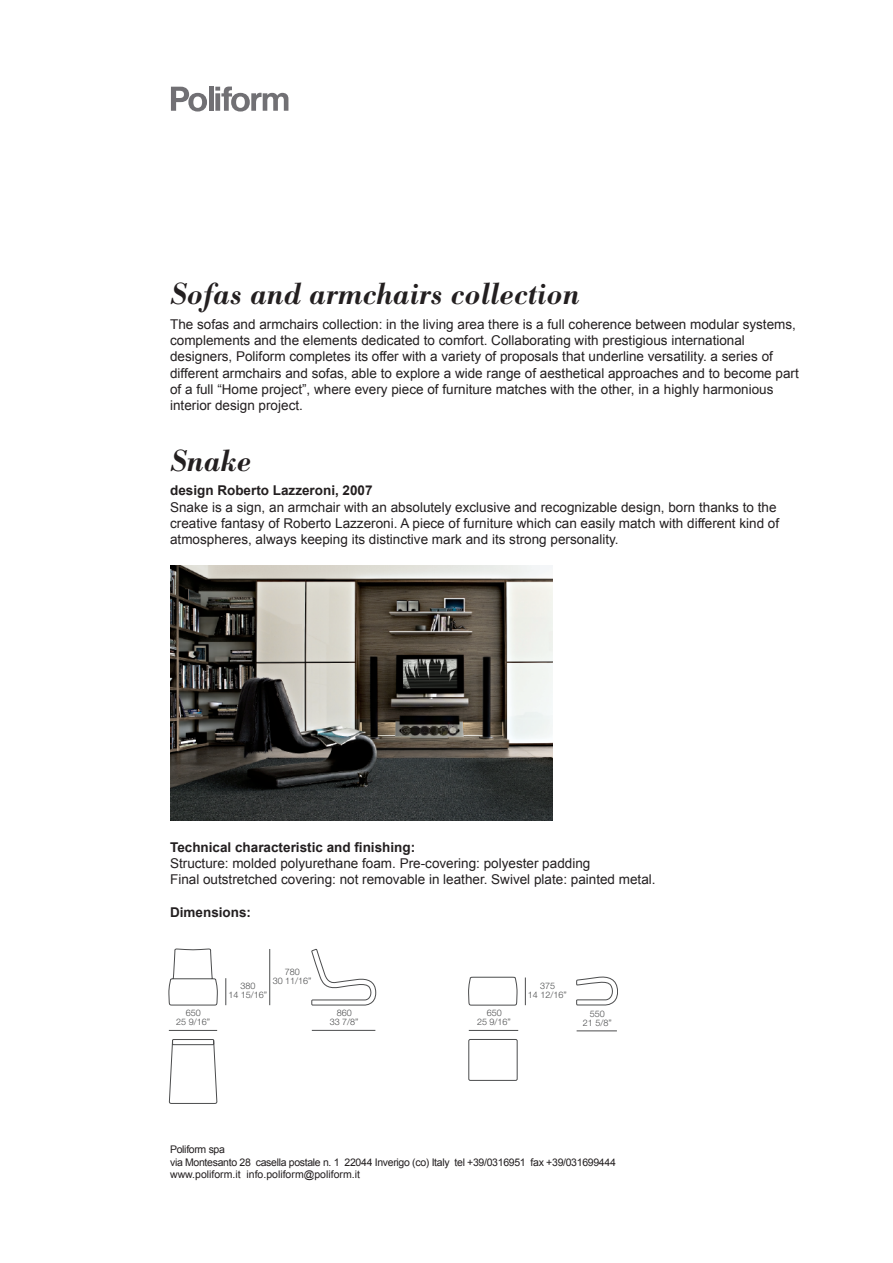
<style>
.page{position:relative;width:893px;height:1263px;background:#fff}
.page>*{position:absolute;margin:0;border:0;box-sizing:border-box;transform-origin:0 0}
.t1{font:italic 500 30px "Bodoni BE";color:#231f20}
.t2{font:13.5px/16.2px "Arial";color:#231f20}
.t3{font:700 13.5px "Arial";color:#231f20}
.t4{font:10.5px/12.6px "Arial";letter-spacing:-.03em;color:#231f20}
.t5{font:300 9px/9px "Helvetica Neue";color:#4b4c4d;text-align:center}
</style>
<div class="page">
<svg style="left:171px;top:87px;width:36px;height:25px"></svg>
<div style="left:209px;top:87px;width:5px;height:24px;background:#717074"></div>
<svg style="left:215px;top:87px;width:73px;height:25px"></svg>
<img style="left:170px;top:565px;width:383px;height:256px">
<svg style="left:169px;top:949px;width:449px;height:154px"></svg>
<h1 class="t1" style="left:170px;top:283px;width:411px">Sofas and armchairs collection</h1>
<p class="t2" style="left:170px;top:316px;width:630px">The sofas and armchairs collection: in the living area there is a full coherence between modular systems, complements and the elements dedicated to comfort. Collaborating with prestigious international designers, Poliform completes its offer with a variety of proposals that underline versatility. a series of different armchairs and sofas, able to explore a wide range of aesthetical approaches and to become part of a full “Home project”, where every piece of furniture matches with the other, in a highly harmonious interior design project.</p>
<h1 class="t1" style="left:170px;top:449px;width:83px">Snake</h1>
<p class="t3" style="left:170px;top:483px;width:204px">design Roberto Lazzeroni, 2007</p>
<p class="t2" style="left:170px;top:499px;width:611px">Snake is a sign, an armchair with an absolutely exclusive and recognizable design, born thanks to the creative fantasy of Roberto Lazzeroni. A piece of furniture which can easily match with different kind of atmospheres, always keeping its distinctive mark and its strong personality.</p>
<p class="t3" style="left:170px;top:840px;width:247px">Technical characteristic and finishing:</p>
<p class="t2" style="left:170px;top:855px;width:487px">Structure: molded polyurethane foam. Pre-covering: polyester padding<br>Final outstretched covering: not removable in leather. Swivel plate: painted metal.</p>
<p class="t3" style="left:170px;top:904px;width:83px">Dimensions:</p>
<p class="t5" style="left:176px;top:1009px;width:35px">650<br>25 9/16”</p>
<p class="t5" style="left:273px;top:968px;width:40px">780<br>30 11/16”</p>
<p class="t5" style="left:228px;top:982px;width:40px">380<br>14 15/16”</p>
<p class="t5" style="left:330px;top:1009px;width:30px">860<br>33 7/8”</p>
<p class="t5" style="left:528px;top:982px;width:40px">375<br>14 12/16”</p>
<p class="t5" style="left:477px;top:1009px;width:35px">650<br>25 9/16”</p>
<p class="t5" style="left:583px;top:1010px;width:30px">550<br>21 5/8”</p>
<p class="t4" style="left:170px;top:1143px;width:447px">Poliform spa<br>via Montesanto 28 casella postale n. 1 22044 Inverigo (co) Italy tel +39/0316951 fax +39/031699444 www.poliform.it info.poliform@poliform.it</p>
</div>
